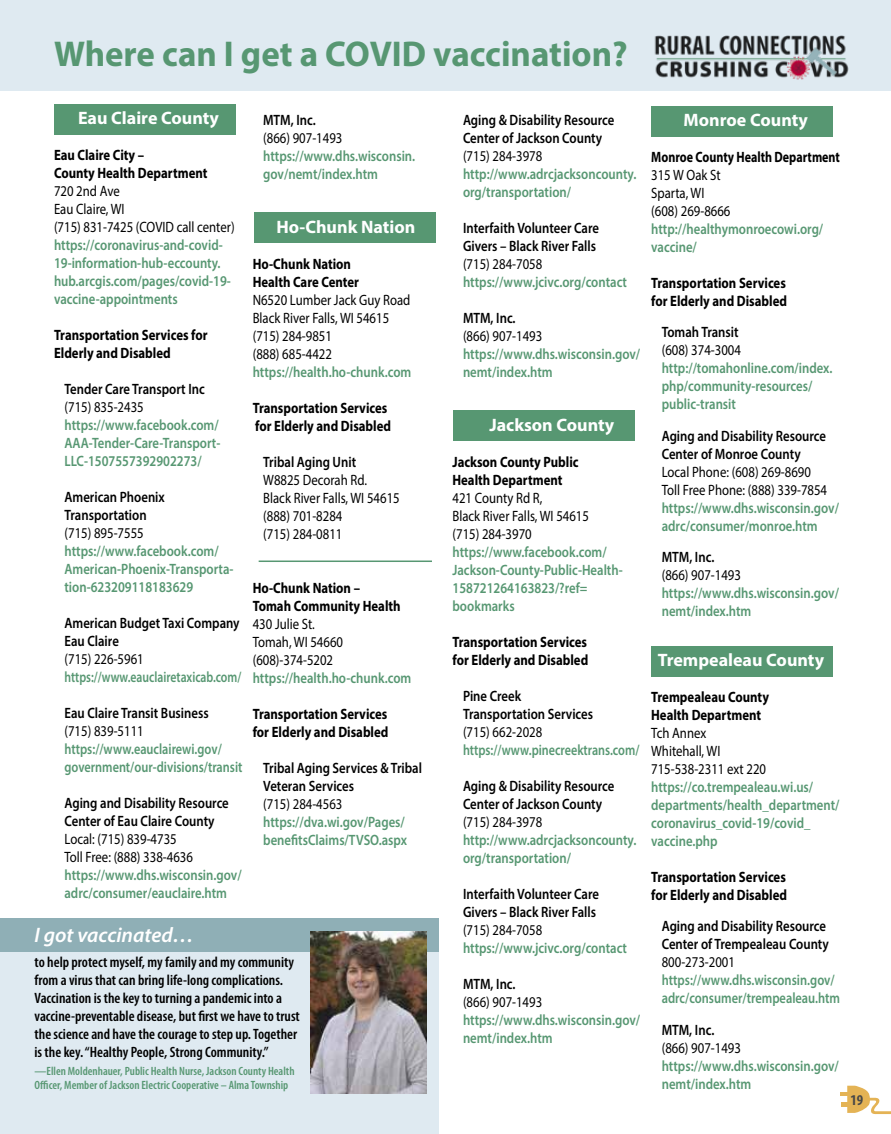
<style>
.page{position:relative;width:891px;height:1134px;background:#fff}
.page>*{position:absolute;margin:0;border:0;box-sizing:border-box;transform-origin:0 0}
.t1{font:700 36px "Myriad Pro";color:#579772}
.t2{font:italic 600 21px "Myriad Pro";color:#fff}
.t3{font:700 18px "Myriad Pro";color:#fff}
.t4{font:600 15px/18px "Myriad Pro";color:#579772;scale:.85 1}
.t5{font:15px/18px "Myriad Pro";color:#000;scale:.85 1}
.t6{font:600 15px/18px "Myriad Pro";color:#000;scale:.85 1}
.t7{font:700 15px/18px "Myriad Pro";color:#000;scale:.85 1}
.t8{font:600 condensed 15px/18px "Myriad Pro";color:#000}
.t9{font:600 15px/18px "Myriad Pro";color:#579772;scale:.82 1}
.t10{font:600 15px/18px "Myriad Pro";color:#579772;scale:.83 1}
.t11{font:600 15px "Myriad Pro";color:#579772;scale:.78 1}
.t12{font:600 15px "Myriad Pro";color:#579772;scale:.81 1}
.t13{font:700 15px "Myriad Pro";color:#000;scale:.8 1}
.t14{font:700 condensed 15px "Myriad Pro";color:#484848}
.t15{font:600 condensed 12px/13.5px "Myriad Pro";color:#579772}
</style>
<div class="page">
<div style="left:652px;top:646px;width:181px;height:31px;background:#579772"></div>
<div style="left:652px;top:106px;width:181px;height:31px;background:#579772"></div>
<div style="left:254px;top:212px;width:181px;height:31px;background:#579772"></div>
<div style="left:453px;top:410px;width:181px;height:31px;background:#579772"></div>
<div style="left:54px;top:104px;width:181px;height:31px;background:#579772"></div>
<div style="left:0;top:0;width:891px;height:91px;background:#dfeaf1"></div>
<img style="left:654px;top:35px;width:195px;height:45px">
<div style="left:0;top:918px;width:438px;height:216px;background:#dfeaf1"></div>
<div style="left:0;top:918px;width:438px;height:34px;background:#8fafb6"></div>
<svg style="left:841px;top:1086px;width:50px;height:28px"></svg>
<hr style="left:259px;top:561px;width:173px;height:1px;background:#579772">
<img style="left:310px;top:932px;width:116px;height:162px">
<h1 class="t1" style="left:54px;top:30px;width:575px">Where can I get a COVID vaccination?</h1>
<p class="t3" style="left:78px;top:106px;width:142px">Eau Claire County</p>
<p class="t7" style="left:54px;top:146px;width:182px">Eau Claire City –<br>County Health Department</p>
<p class="t5" style="left:54px;top:182px;width:214px">720 2nd Ave<br>Eau Claire, WI<br>(715) 831-7425 (COVID call center)</p>
<p class="t4" style="left:54px;top:236px;width:210px">https://coronavirus-and-covid-<br>19-information-hub-eccounty. hub.arcgis.com/pages/covid-19- vaccine-appointments</p>
<p class="t7" style="left:54px;top:326px;width:182px">Transportation Services for<br>Elderly and Disabled</p>
<p class="t6" style="left:65px;top:380px;width:167px">Tender Care Transport Inc</p>
<p class="t5" style="left:65px;top:398px;width:95px">(715) 835-2435</p>
<p class="t4" style="left:65px;top:416px;width:185px;text-align:justify">https://www.facebook.com/ AAA-Tender-Care-Transport-LLC-1507557392902273/</p>
<p class="t6" style="left:65px;top:488px;width:120px">American Phoenix<br>Transportation</p>
<p class="t5" style="left:65px;top:524px;width:95px">(715) 895-7555</p>
<p class="t4" style="left:65px;top:542px;width:200px">https://www.facebook.com/<br>American-Phoenix-Transporta&shy;tion-623209118183629</p>
<p class="t6" style="left:65px;top:614px;width:208px">American Budget Taxi Company<br>Eau Claire</p>
<p class="t5" style="left:65px;top:650px;width:95px">(715) 226-5961</p>
<p class="t11" style="left:64px;top:667px;width:228px">https://www.eauclairetaxicab.com/</p>
<p class="t6" style="left:64px;top:704px;width:171px">Eau Claire Transit Business</p>
<p class="t5" style="left:64px;top:722px;width:95px">(715) 839-5111</p>
<p class="t9" style="left:64px;top:740px;width:219px">https://www.eauclairewi.gov/ government/our-divisions/transit</p>
<p class="t6" style="left:64px;top:794px;width:195px">Aging and Disability Resource<br>Center of Eau Claire County</p>
<p class="t5" style="left:64px;top:830px;width:153px">Local: (715) 839-4735<br>Toll Free: (888) 338-4636</p>
<p class="t4" style="left:64px;top:866px;width:210px">https://www.dhs.wisconsin.gov/ adrc/consumer/eauclaire.htm</p>
<p class="t6" style="left:263px;top:110px;width:63px">MTM, Inc.</p>
<p class="t5" style="left:263px;top:128px;width:95px">(866) 907-1493</p>
<p class="t4" style="left:263px;top:146px;width:180px">https://www.dhs.wisconsin. gov/nemt/index.htm</p>
<p class="t3" style="left:276px;top:215px;width:140px">Ho-Chunk Nation</p>
<p class="t7" style="left:253px;top:254px;width:127px">Ho-Chunk Nation<br>Health Care Center</p>
<p class="t5" style="left:253px;top:290px;width:187px">N6520 Lumber Jack Guy Road<br>Black River Falls, WI 54615 (715) 284-9851<br>(888) 685-4422</p>
<p class="t4" style="left:253px;top:362px;width:188px">https://health.ho-chunk.com</p>
<p class="t7" style="left:253px;top:398px;width:164px">Transportation Services for Elderly and Disabled</p>
<p class="t6" style="left:263px;top:452px;width:111px">Tribal Aging Unit</p>
<p class="t5" style="left:263px;top:470px;width:162px">W8825 Decorah Rd.<br>Black River Falls, WI 54615 (888) 701-8284<br>(715) 284-0811</p>
<p class="t7" style="left:253px;top:578px;width:176px">Ho-Chunk Nation –<br>Tomah Community Health</p>
<p class="t5" style="left:253px;top:614px;width:108px">430 Julie St.<br>Tomah, WI 54660 (608)-374-5202</p>
<p class="t4" style="left:253px;top:668px;width:188px">https://health.ho-chunk.com</p>
<p class="t7" style="left:253px;top:704px;width:161px">Transportation Services for Elderly and Disabled</p>
<p class="t6" style="left:263px;top:758px;width:188px">Tribal Aging Services &amp; Tribal<br>Veteran Services</p>
<p class="t5" style="left:263px;top:794px;width:95px">(715) 284-4563</p>
<p class="t4" style="left:263px;top:812px;width:171px">https://dva.wi.gov/Pages/ benefitsClaims/TVSO.aspx</p>
<h2 class="t2" style="left:35px;top:922px;width:161px">I got vaccinated…</h2>
<p class="t8" style="left:35px;top:953px;width:267px">to help protect myself, my family and my community from a virus that can bring life-long complications.<br>Vaccination is the key to turning a pandemic into a vaccine-preventable disease, but first we have to trust the science and have the courage to step up. Together is the key. “Healthy People, Strong Community.”</p>
<p class="t15" style="left:35px;top:1064px;width:261px">—Ellen Moldenhauer, Public Health Nurse, Jackson County Health<br>Officer, Member of Jackson Electric Cooperative – Alma Township</p>
<p class="t6" style="left:463px;top:110px;width:180px">Aging &amp; Disability Resource<br>Center of Jackson County</p>
<p class="t5" style="left:463px;top:146px;width:95px">(715) 284-3978</p>
<p class="t4" style="left:463px;top:164px;width:205px">http://www.adrcjacksoncounty. org/transportation/</p>
<p class="t6" style="left:463px;top:218px;width:162px">Interfaith Volunteer Care<br>Givers – Black River Falls</p>
<p class="t5" style="left:463px;top:254px;width:95px">(715) 284-7058</p>
<p class="t4" style="left:463px;top:272px;width:194px">https://www.jcivc.org/contact</p>
<p class="t6" style="left:463px;top:308px;width:63px">MTM, Inc.</p>
<p class="t5" style="left:463px;top:326px;width:95px">(866) 907-1493</p>
<p class="t4" style="left:463px;top:344px;width:210px">https://www.dhs.wisconsin.gov/ nemt/index.htm</p>
<p class="t3" style="left:489px;top:413px;width:126px">Jackson County</p>
<p class="t7" style="left:453px;top:452px;width:150px">Jackson County Public<br>Health Department</p>
<p class="t5" style="left:453px;top:488px;width:162px">421 County Rd R,<br>Black River Falls, WI 54615 (715) 284-3970</p>
<p class="t4" style="left:453px;top:542px;width:202px">https://www.facebook.com/<br>Jackson-County-Public-Health-<br>158721264163823/?ref= bookmarks</p>
<p class="t7" style="left:453px;top:632px;width:161px">Transportation Services for Elderly and Disabled</p>
<p class="t6" style="left:463px;top:686px;width:155px">Pine Creek<br>Transportation Services</p>
<p class="t5" style="left:463px;top:722px;width:95px">(715) 662-2028</p>
<p class="t12" style="left:463px;top:740px;width:219px">https://www.pinecreektrans.com/</p>
<p class="t6" style="left:463px;top:776px;width:180px">Aging &amp; Disability Resource<br>Center of Jackson County</p>
<p class="t5" style="left:463px;top:812px;width:95px">(715) 284-3978</p>
<p class="t4" style="left:463px;top:830px;width:205px">http://www.adrcjacksoncounty. org/transportation/</p>
<p class="t6" style="left:463px;top:884px;width:162px">Interfaith Volunteer Care<br>Givers – Black River Falls</p>
<p class="t5" style="left:463px;top:920px;width:95px">(715) 284-7058</p>
<p class="t4" style="left:463px;top:938px;width:194px">https://www.jcivc.org/contact</p>
<p class="t6" style="left:463px;top:974px;width:63px">MTM, Inc.</p>
<p class="t5" style="left:463px;top:992px;width:95px">(866) 907-1493</p>
<p class="t4" style="left:463px;top:1010px;width:210px">https://www.dhs.wisconsin.gov/ nemt/index.htm</p>
<p class="t3" style="left:684px;top:108px;width:126px">Monroe County</p>
<p class="t13" style="left:651px;top:147px;width:237px">Monroe County Health Department</p>
<p class="t5" style="left:651px;top:166px;width:95px">315 W Oak St<br>Sparta, WI (608) 269-8666</p>
<p class="t4" style="left:651px;top:219px;width:204px">http://healthymonroecowi.org/ vaccine/</p>
<p class="t7" style="left:651px;top:273px;width:161px">Transportation Services for Elderly and Disabled</p>
<p class="t6" style="left:662px;top:323px;width:92px">Tomah Transit</p>
<p class="t5" style="left:662px;top:341px;width:95px">(608) 374-3004</p>
<p class="t4" style="left:662px;top:359px;width:202px">http://tomahonline.com/index. php/community-resources/ public-transit</p>
<p class="t6" style="left:662px;top:426px;width:195px">Aging and Disability Resource<br>Center of Monroe County</p>
<p class="t5" style="left:662px;top:463px;width:196px">Local Phone: (608) 269-8690<br>Toll Free Phone: (888) 339-7854</p>
<p class="t4" style="left:662px;top:498px;width:210px">https://www.dhs.wisconsin.gov/ adrc/consumer/monroe.htm</p>
<p class="t6" style="left:662px;top:548px;width:63px">MTM, Inc.</p>
<p class="t5" style="left:662px;top:566px;width:95px">(866) 907-1493</p>
<p class="t4" style="left:662px;top:584px;width:210px">https://www.dhs.wisconsin.gov/ nemt/index.htm</p>
<p class="t3" style="left:658px;top:648px;width:168px">Trempealeau County</p>
<p class="t7" style="left:651px;top:687px;width:140px">Trempealeau County<br>Health Department</p>
<p class="t5" style="left:651px;top:724px;width:137px">Tch Annex<br>Whitehall, WI<br>715-538-2311 ext 220</p>
<p class="t4" style="left:651px;top:777px;width:223px">https://co.trempealeau.wi.us/ departments/health_department/ coronavirus_covid-19/covid_ vaccine.php</p>
<p class="t7" style="left:651px;top:867px;width:161px">Transportation Services for Elderly and Disabled</p>
<p class="t6" style="left:662px;top:917px;width:198px">Aging and Disability Resource<br>Center of Trempealeau County</p>
<p class="t5" style="left:662px;top:953px;width:88px">800-273-2001</p>
<p class="t10" style="left:662px;top:971px;width:216px">https://www.dhs.wisconsin.gov/ adrc/consumer/trempealeau.htm</p>
<p class="t6" style="left:662px;top:1020px;width:63px">MTM, Inc.</p>
<p class="t5" style="left:662px;top:1039px;width:95px">(866) 907-1493</p>
<p class="t4" style="left:662px;top:1056px;width:210px">https://www.dhs.wisconsin.gov/ nemt/index.htm</p>
<p class="t14" style="left:850px;top:1090px;width:14px">19</p>
</div>
